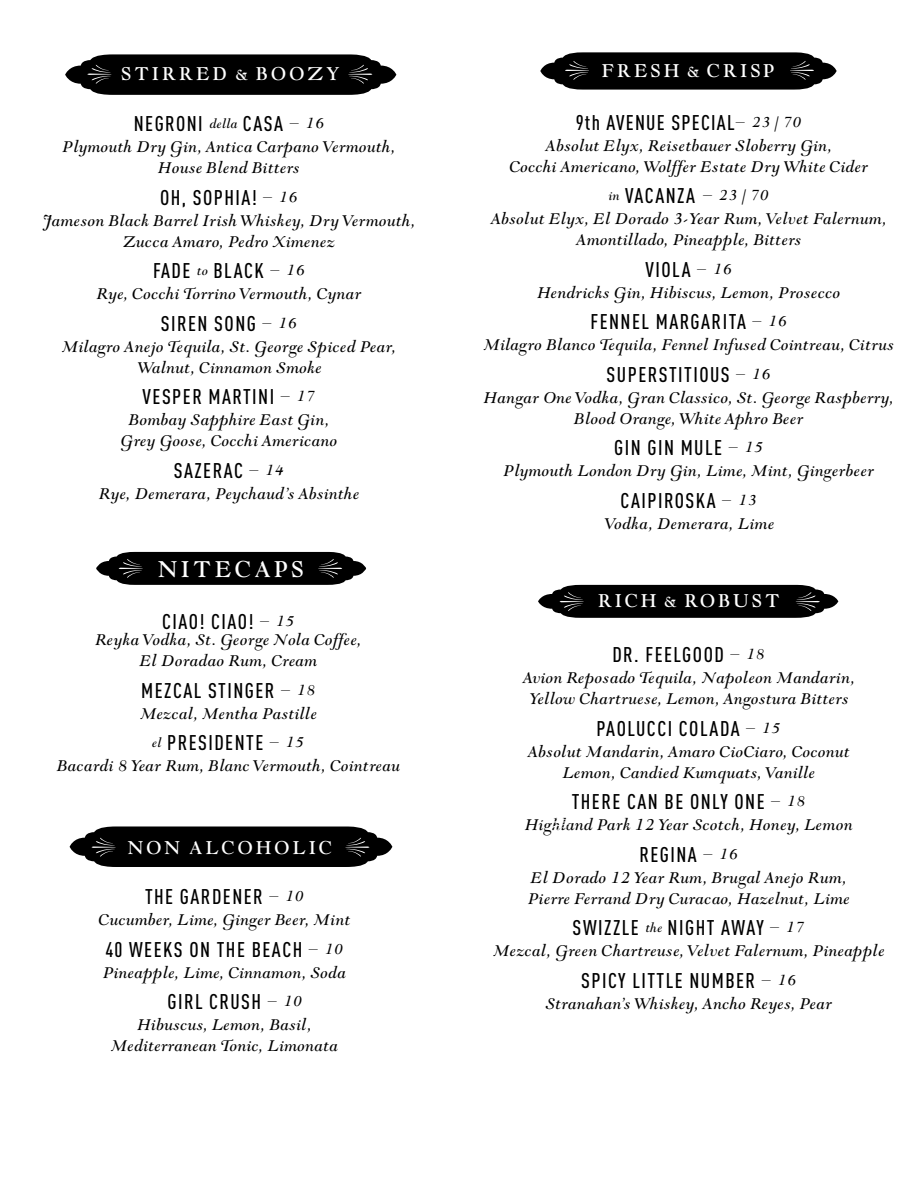
<style>
.page{position:relative;width:918px;height:1188px;background:#fff}
.page>*{position:absolute;margin:0;border:0;box-sizing:border-box;transform-origin:0 0}
.t1{font:27.75px "Goudy Modern MT Std";letter-spacing:.13em;color:#fff}
.t2{font:22.5px "Goudy Modern MT Std";letter-spacing:.13em;color:#fff}
.t3{font:500 condensed 21px "DIN Pro";letter-spacing:.07em;color:#000}
.t4{font:italic 18.75px/21px "Goudy Modern MT Std";letter-spacing:.01em;color:#000;text-align:center}
.s1{font-size:18px}
.s2{font-family:"Goudy Modern MT Std";font-weight:400;font-style:italic;font-stretch:normal;font-size:15px}
.s3{font-family:"Goudy Modern MT Std";font-weight:400;font-style:italic;font-stretch:normal;font-size:17.25px}
</style>
<div class="page">
<svg style="left:65px;top:54px;width:331px;height:41px;background:#1c1c1c"></svg>
<svg style="left:96px;top:552px;width:270px;height:33px;background:#1b1b1b"></svg>
<svg style="left:538px;top:585px;width:300px;height:33px;background:#1b1b1b"></svg>
<svg style="left:70px;top:826px;width:322px;height:41px;background:#1c1c1c"></svg>
<svg style="left:540px;top:52px;width:297px;height:38px;background:#1f1f1f"></svg>
<p class="t2" style="left:121px;top:61px;width:220px">STIRRED <span class="s1">&amp;</span> BOOZY</p>
<p class="t3" style="left:134px;top:108px;width:192px">NEGRONI <span class="s2">della</span> CASA <span class="s3">– 16</span></p>
<p class="t4" style="left:62px;top:137px;width:335px">Plymouth Dry Gin, Antica Carpano Vermouth,<br>House Blend Bitters</p>
<p class="t3" style="left:160px;top:182px;width:139px">OH, SOPHIA! <span class="s3">– 16</span></p>
<p class="t4" style="left:42px;top:210px;width:375px">Jameson Black Barrel Irish Whiskey, Dry Vermouth,<br>Zucca Amaro, Pedro Ximenez</p>
<p class="t3" style="left:153px;top:255px;width:153px">FADE <span class="s2">to</span> BLACK <span class="s3">– 16</span></p>
<p class="t4" style="left:96px;top:284px;width:267px">Rye, Cocchi Torrino Vermouth, Cynar</p>
<p class="t3" style="left:161px;top:308px;width:137px">SIREN SONG <span class="s3">– 16</span></p>
<p class="t4" style="left:62px;top:336px;width:336px">Milagro Anejo Tequila, St. George Spiced Pear,<br>Walnut, Cinnamon Smoke</p>
<p class="t3" style="left:143px;top:381px;width:174px">VESPER MARTINI <span class="s3">– 17</span></p>
<p class="t4" style="left:120px;top:410px;width:219px">Bombay Sapphire East Gin,<br>Grey Goose, Cocchi Americano</p>
<p class="t3" style="left:174px;top:455px;width:112px">SAZERAC <span class="s3">– 14</span></p>
<p class="t4" style="left:99px;top:483px;width:262px">Rye, Demerara, Peychaud’s Absinthe</p>
<h1 class="t1" style="left:158px;top:554px;width:147px">NITECAPS</h1>
<p class="t3" style="left:162px;top:606px;width:134px">CIAO! CIAO! <span class="s3">– 15</span></p>
<p class="t4" style="left:95px;top:630px;width:268px">Reyka Vodka, St. George Nola Coffee,<br>El Doradao Rum, Cream</p>
<p class="t3" style="left:141px;top:675px;width:176px">MEZCAL STINGER <span class="s3">– 18</span></p>
<p class="t4" style="left:140px;top:703px;width:178px">Mezcal, Mentha Pastille</p>
<p class="t3" style="left:152px;top:727px;width:153px"><span class="s2">el</span> PRESIDENTE <span class="s3">– 15</span></p>
<p class="t4" style="left:56px;top:756px;width:345px">Bacardi 8 Year Rum, Blanc Vermouth, Cointreau</p>
<p class="t2" style="left:128px;top:835px;width:205px">NON ALCOHOLIC</p>
<p class="t3" style="left:145px;top:881px;width:160px">THE GARDENER <span class="s3">– 10</span></p>
<p class="t4" style="left:98px;top:909px;width:253px">Cucumber, Lime, Ginger Beer, Mint</p>
<p class="t3" style="left:105px;top:934px;width:239px">40 WEEKS ON THE BEACH <span class="s3">– 10</span></p>
<p class="t4" style="left:102px;top:962px;width:245px">Pineapple, Lime, Cinnamon, Soda</p>
<p class="t3" style="left:167px;top:986px;width:136px">GIRL CRUSH <span class="s3">– 10</span></p>
<p class="t4" style="left:111px;top:1014px;width:229px">Hibuscus, Lemon, Basil,<br>Mediterranean Tonic, Limonata</p>
<p class="t2" style="left:602px;top:58px;width:174px">FRESH <span class="s1">&amp;</span> CRISP</p>
<p class="t3" style="left:576px;top:107px;width:227px">9th AVENUE SPECIAL<span class="s3">– 23 / 70</span></p>
<p class="t4" style="left:509px;top:135px;width:360px">Absolut Elyx, Reisetbauer Sloberry Gin,<br>Cocchi Americano, Wolffer Estate Dry White Cider</p>
<p class="t3" style="left:608px;top:180px;width:162px"><span class="s2">in</span> VACANZA <span class="s3">– 23 / 70</span></p>
<p class="t4" style="left:490px;top:209px;width:398px">Absolut Elyx, El Dorado 3-Year Rum, Velvet Falernum,<br>Amontillado, Pineapple, Bitters</p>
<p class="t3" style="left:646px;top:254px;width:87px">VIOLA <span class="s3">– 16</span></p>
<p class="t4" style="left:537px;top:282px;width:305px">Hendricks Gin, Hibiscus, Lemon, Prosecco</p>
<p class="t3" style="left:590px;top:306px;width:198px">FENNEL MARGARITA <span class="s3">– 16</span></p>
<p class="t4" style="left:483px;top:335px;width:412px">Milagro Blanco Tequila, Fennel Infused Cointreau, Citrus</p>
<p class="t3" style="left:607px;top:359px;width:165px">SUPERSTITIOUS <span class="s3">– 16</span></p>
<p class="t4" style="left:483px;top:387px;width:412px">Hangar One Vodka, Gran Classico, St. George Raspberry,<br>Blood Orange, White Aphro Beer</p>
<p class="t3" style="left:614px;top:432px;width:150px">GIN GIN MULE <span class="s3">– 15</span></p>
<p class="t4" style="left:503px;top:461px;width:373px">Plymouth London Dry Gin, Lime, Mint, Gingerbeer</p>
<p class="t3" style="left:621px;top:485px;width:137px">CAIPIROSKA <span class="s3">– 13</span></p>
<p class="t4" style="left:603px;top:513px;width:172px">Vodka, Demerara, Lime</p>
<p class="t2" style="left:598px;top:589px;width:183px">RICH <span class="s1">&amp;</span> ROBUST</p>
<p class="t3" style="left:612px;top:639px;width:154px">DR. FEELGOOD <span class="s3">– 18</span></p>
<p class="t4" style="left:522px;top:668px;width:334px">Avion Reposado Tequila, Napoleon Mandarin,<br>Yellow Chartruese, Lemon, Angostura Bitters</p>
<p class="t3" style="left:597px;top:713px;width:185px">PAOLUCCI COLADA <span class="s3">– 15</span></p>
<p class="t4" style="left:527px;top:741px;width:324px">Absolut Mandarin, Amaro CioCiaro, Coconut<br>Lemon, Candied Kumquats, Vanille</p>
<p class="t3" style="left:572px;top:786px;width:235px">THERE CAN BE ONLY ONE <span class="s3">– 18</span></p>
<p class="t4" style="left:525px;top:815px;width:329px">Highland Park 12 Year Scotch, Honey, Lemon</p>
<p class="t3" style="left:639px;top:839px;width:100px">REGINA <span class="s3">– 16</span></p>
<p class="t4" style="left:528px;top:867px;width:323px;text-align:left">El Dorado 12 Year Rum, Brugal Anejo Rum,<br>Pierre Ferrand Dry Curacao, Hazelnut, Lime</p>
<p class="t3" style="left:573px;top:912px;width:233px">SWIZZLE <span class="s2">the</span> NIGHT AWAY <span class="s3">– 17</span></p>
<p class="t4" style="left:493px;top:941px;width:393px">Mezcal, Green Chartreuse, Velvet Falernum, Pineapple</p>
<p class="t3" style="left:581px;top:965px;width:216px">SPICY LITTLE NUMBER <span class="s3">– 16</span></p>
<p class="t4" style="left:545px;top:993px;width:288px">Stranahan’s Whiskey, Ancho Reyes, Pear</p>
</div>
